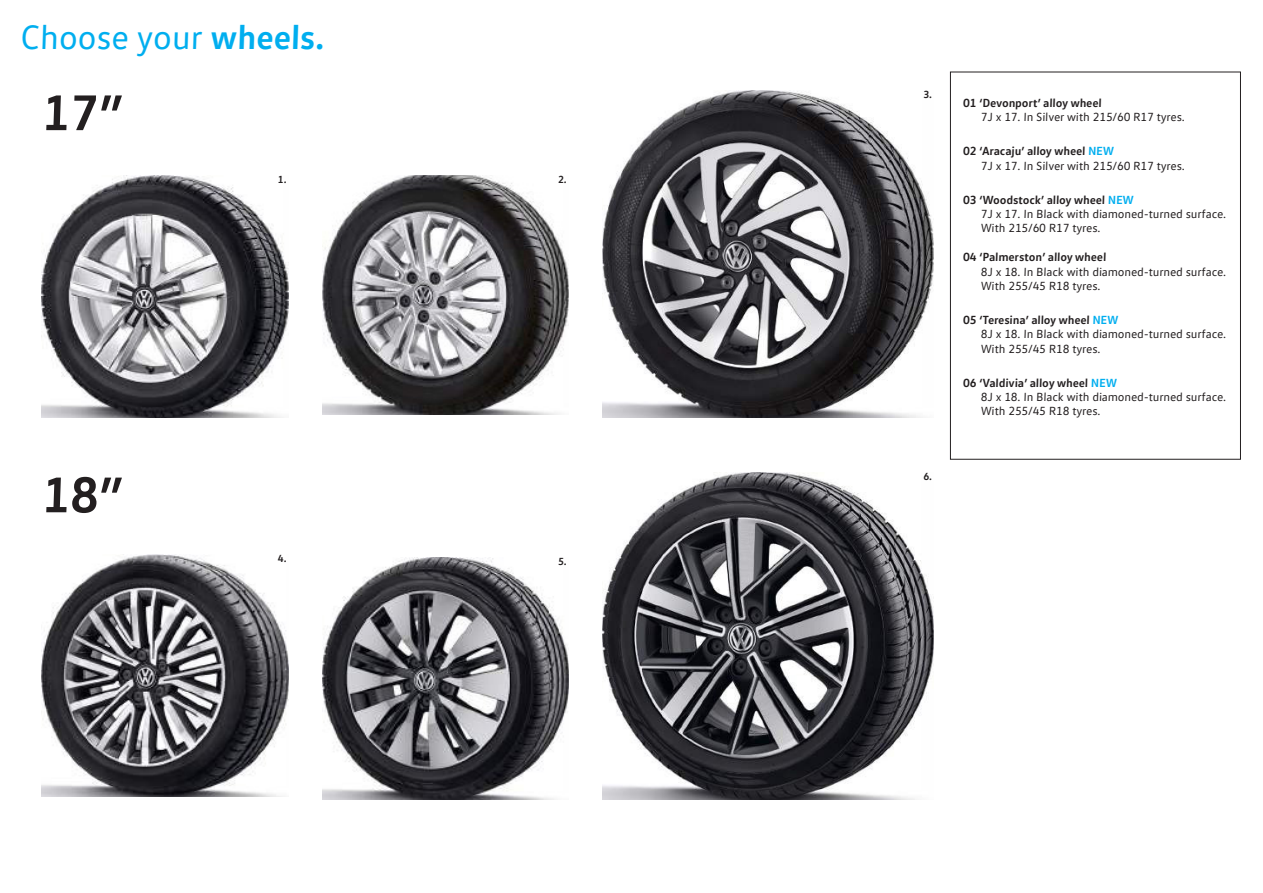
<style>
.page{position:relative;width:1263px;height:893px;background:#fff}
.page>*{position:absolute;margin:0;border:0;box-sizing:border-box;transform-origin:0 0}
.t1{font:700 51px "VW Text";color:#231f20}
.t2{font:34.5px "VW Text";color:#00aeef}
.t3{font:12px "VW Text";color:#231f20}
.t4{font:700 12px "VW Text";color:#231f20}
.t5{font:700 10.5px "VW Text";color:#231f20}
.s1{font-weight:700}
.s2{color:#00aeef}
</style>
<div class="page">
<div style="left:950px;top:72px;width:291px;height:388px;border:1px solid #231f20"></div>
<svg style="left:59px;top:796px;width:224px;height:1px"></svg>
<img style="left:602px;top:90px;width:332px;height:327px">
<img style="left:602px;top:472px;width:332px;height:327px">
<img style="left:322px;top:175px;width:247px;height:239px">
<img style="left:42px;top:175px;width:247px;height:242px">
<img style="left:322px;top:557px;width:247px;height:242px">
<img style="left:42px;top:554px;width:247px;height:242px">
<p class="t2" style="left:20px;top:16px;width:307px">Choose your <span class="s1">wheels.</span></p>
<p class="t1" style="left:42px;top:79px;width:84px">17”</p>
<p class="t1" style="left:42px;top:461px;width:84px">18”</p>
<p class="t5" style="left:278px;top:173px;width:11px">1.</p>
<p class="t5" style="left:558px;top:173px;width:11px">2.</p>
<p class="t5" style="left:278px;top:552px;width:11px">4.</p>
<p class="t5" style="left:558px;top:555px;width:11px">5.</p>
<p class="t5" style="left:923px;top:88px;width:11px">3.</p>
<p class="t5" style="left:923px;top:470px;width:11px">6.</p>
<p class="t4" style="left:963px;top:95px;width:140px">01 ‘Devonport’ alloy wheel</p>
<p class="t3" style="left:981px;top:110px;width:206px">7J x 17. In Silver with 215/60 R17 tyres.</p>
<p class="t4" style="left:963px;top:143px;width:153px">02 ‘Aracaju’ alloy wheel <span class="s2">NEW</span></p>
<p class="t3" style="left:981px;top:158px;width:206px">7J x 17. In Silver with 215/60 R17 tyres.</p>
<p class="t4" style="left:963px;top:192px;width:172px">03 ‘Woodstock’ alloy wheel <span class="s2">NEW</span></p>
<p class="t3" style="left:981px;top:206px;width:247px">7J x 17. In Black with diamoned-turned surface.</p>
<p class="t3" style="left:981px;top:221px;width:122px">With 215/60 R17 tyres.</p>
<p class="t4" style="left:963px;top:249px;width:145px">04 ‘Palmerston’ alloy wheel</p>
<p class="t3" style="left:981px;top:264px;width:247px">8J x 18. In Black with diamoned-turned surface.</p>
<p class="t3" style="left:981px;top:278px;width:122px">With 255/45 R18 tyres.</p>
<p class="t4" style="left:963px;top:312px;width:157px">05 ‘Teresina’ alloy wheel <span class="s2">NEW</span></p>
<p class="t3" style="left:981px;top:327px;width:247px">8J x 18. In Black with diamoned-turned surface.</p>
<p class="t3" style="left:981px;top:341px;width:122px">With 255/45 R18 tyres.</p>
<p class="t4" style="left:963px;top:375px;width:156px">06 ‘Valdivia’ alloy wheel <span class="s2">NEW</span></p>
<p class="t3" style="left:981px;top:389px;width:247px">8J x 18. In Black with diamoned-turned surface.</p>
<p class="t3" style="left:981px;top:404px;width:122px">With 255/45 R18 tyres.</p>
</div>
